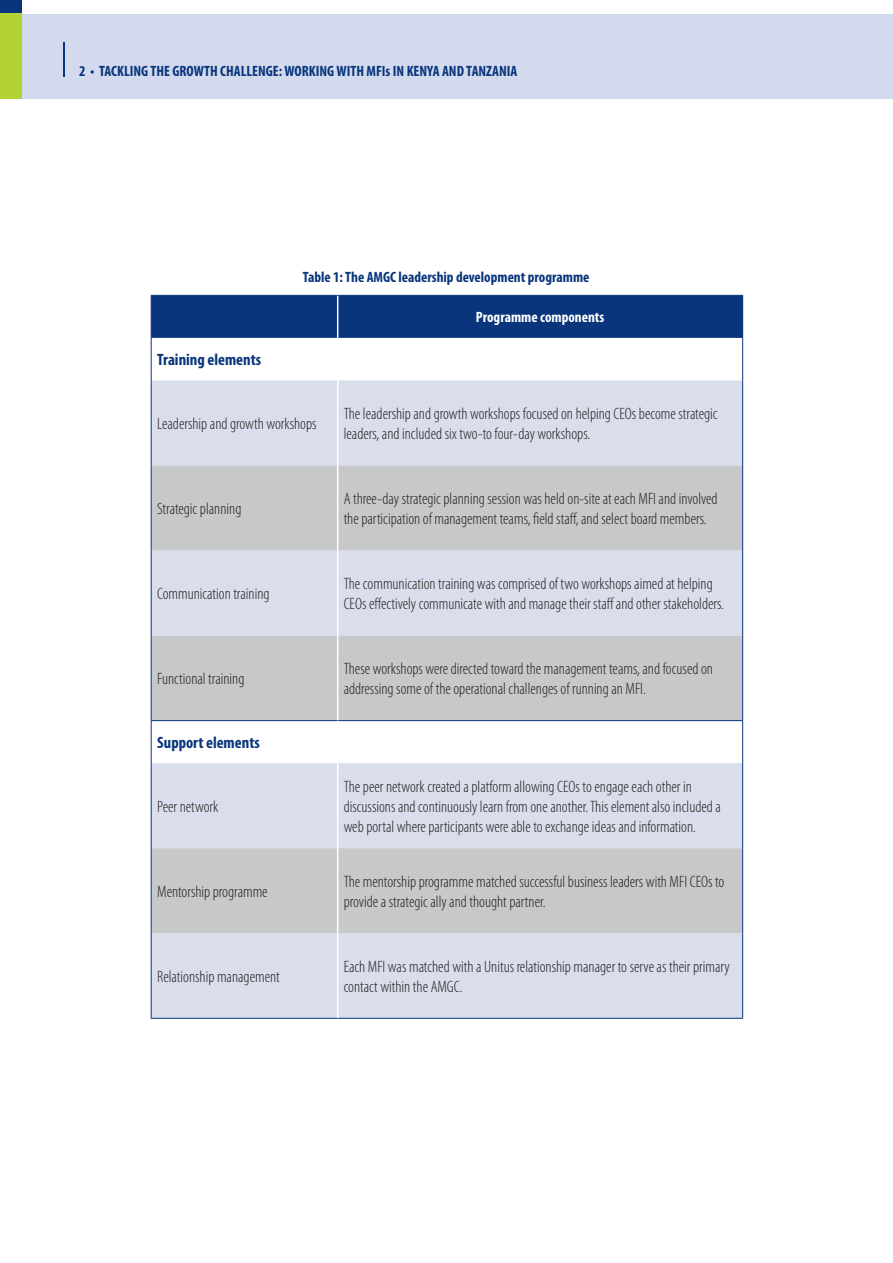
<style>
.page{position:relative;width:893px;height:1263px;background:#fff}
.page>*{position:absolute;margin:0;border:0;box-sizing:border-box;transform-origin:0 0}
.FSD_Table_text{font:300 condensed 16.5px/19.8px "Myriad Pro";color:#231f20}
.FSD_sub-head{font:700 condensed 16.5px "Myriad Pro";color:#08357c}
.FSD_Table_titles{font:700 condensed 15px "Myriad Pro";color:#08357c}
.White_table_headers{font:700 condensed 15px "Myriad Pro";color:#fff}
</style>
<div class="page">
<div style="left:0;top:0;width:21px;height:16px;background:#08357c"></div>
<div style="left:0;top:14px;width:893px;height:85px;background:#d4daee"></div>
<div style="left:0;top:13px;width:21px;height:85px;background:#b3d234"></div>
<hr style="left:63px;top:43px;width:2px;height:33px;background:#08357c">
<div style="left:152px;top:296px;width:590px;height:42px;background:#08357c"></div>
<div style="left:152px;top:380px;width:590px;height:638px;background:#dadeec"></div>
<svg style="left:152px;top:465px;width:590px;height:468px;background:#d3d5db"></svg>
<hr style="left:151px;top:295px;width:187px;height:1px;background:#08357c">
<hr style="left:151px;top:296px;width:1px;height:42px;background:#08357c">
<hr style="left:338px;top:295px;width:405px;height:1px;background:#08357c">
<hr style="left:742px;top:296px;width:1px;height:42px;background:#08357c">
<hr style="left:151px;top:338px;width:1px;height:42px;background:#08357c">
<hr style="left:742px;top:338px;width:1px;height:42px;background:#08357c">
<hr style="left:151px;top:380px;width:1px;height:85px;background:#08357c">
<hr style="left:742px;top:380px;width:1px;height:85px;background:#08357c">
<hr style="left:151px;top:465px;width:1px;height:85px;background:#08357c">
<hr style="left:742px;top:465px;width:1px;height:85px;background:#08357c">
<hr style="left:151px;top:550px;width:1px;height:85px;background:#08357c">
<hr style="left:742px;top:550px;width:1px;height:85px;background:#08357c">
<hr style="left:151px;top:763px;width:1px;height:85px;background:#08357c">
<hr style="left:742px;top:763px;width:1px;height:85px;background:#08357c">
<hr style="left:151px;top:848px;width:1px;height:85px;background:#08357c">
<hr style="left:742px;top:848px;width:1px;height:85px;background:#08357c">
<hr style="left:151px;top:933px;width:1px;height:85px;background:#08357c">
<hr style="left:742px;top:933px;width:1px;height:85px;background:#08357c">
<hr style="left:151px;top:1018px;width:187px;height:1px;background:#08357c">
<hr style="left:338px;top:1018px;width:405px;height:1px;background:#08357c">
<hr style="left:337px;top:296px;width:1px;height:42px;background:#fff">
<hr style="left:337px;top:380px;width:1px;height:85px;background:#fff">
<hr style="left:337px;top:465px;width:1px;height:85px;background:#fff">
<hr style="left:337px;top:550px;width:1px;height:85px;background:#fff">
<hr style="left:337px;top:763px;width:1px;height:85px;background:#fff">
<hr style="left:337px;top:848px;width:1px;height:85px;background:#fff">
<hr style="left:337px;top:933px;width:1px;height:85px;background:#fff">
<hr style="left:151px;top:635px;width:1px;height:85px;background:#08357c">
<hr style="left:742px;top:635px;width:1px;height:85px;background:#08357c">
<hr style="left:151px;top:720px;width:187px;height:1px;background:#08357c">
<hr style="left:151px;top:721px;width:1px;height:42px;background:#08357c">
<hr style="left:338px;top:720px;width:405px;height:1px;background:#08357c">
<hr style="left:742px;top:721px;width:1px;height:42px;background:#08357c">
<hr style="left:337px;top:635px;width:1px;height:85px;background:#fff">
<hr style="left:337px;top:721px;width:1px;height:42px;background:#fff">
<p class="FSD_Table_titles" style="left:79px;top:63px;width:440px">2 • TACKLING THE GROWTH CHALLENGE: WORKING WITH MFIs IN KENYA AND TANZANIA</p>
<p class="FSD_Table_titles" style="left:303px;top:269px;width:288px">Table 1: The AMGC leadership development programme</p>
<p class="FSD_sub-head" style="left:157px;top:351px;width:105px">Training elements</p>
<p class="White_table_headers" style="left:476px;top:309px;width:130px">Programme components</p>
<p class="FSD_Table_text" style="left:157px;top:414px;width:161px">Leadership and growth workshops</p>
<p class="FSD_Table_text" style="left:344px;top:404px;width:375px">The leadership and growth workshops focused on helping CEOs become strategic leaders, and included six two-to four-day workshops.</p>
<p class="FSD_Table_text" style="left:157px;top:499px;width:86px">Strategic planning</p>
<p class="FSD_Table_text" style="left:344px;top:489px;width:375px">A three-day strategic planning session was held on-site at each MFI and involved the participation of management teams, field staff, and select board members.</p>
<p class="FSD_Table_text" style="left:157px;top:584px;width:114px">Communication training</p>
<p class="FSD_Table_text" style="left:344px;top:574px;width:382px">The communication training was comprised of two workshops aimed at helping<br>CEOs effectively communicate with and manage their staff and other stakeholders.</p>
<p class="FSD_Table_text" style="left:157px;top:669px;width:89px">Functional training</p>
<p class="FSD_Table_text" style="left:344px;top:659px;width:371px">These workshops were directed toward the management teams, and focused on addressing some of the operational challenges of running an MFI.</p>
<p class="FSD_sub-head" style="left:157px;top:733px;width:104px">Support elements</p>
<p class="FSD_Table_text" style="left:157px;top:797px;width:63px">Peer network</p>
<p class="FSD_Table_text" style="left:344px;top:777px;width:379px">The peer network created a platform allowing CEOs to engage each other in discussions and continuously learn from one another. This element also included a web portal where participants were able to exchange ideas and information.</p>
<p class="FSD_Table_text" style="left:157px;top:882px;width:112px">Mentorship programme</p>
<p class="FSD_Table_text" style="left:344px;top:872px;width:382px">The mentorship programme matched successful business leaders with MFI CEOs to provide a strategic ally and thought partner.</p>
<p class="FSD_Table_text" style="left:157px;top:967px;width:124px">Relationship management</p>
<p class="FSD_Table_text" style="left:344px;top:957px;width:388px">Each MFI was matched with a Unitus relationship manager to serve as their primary contact within the AMGC.</p>
</div>
